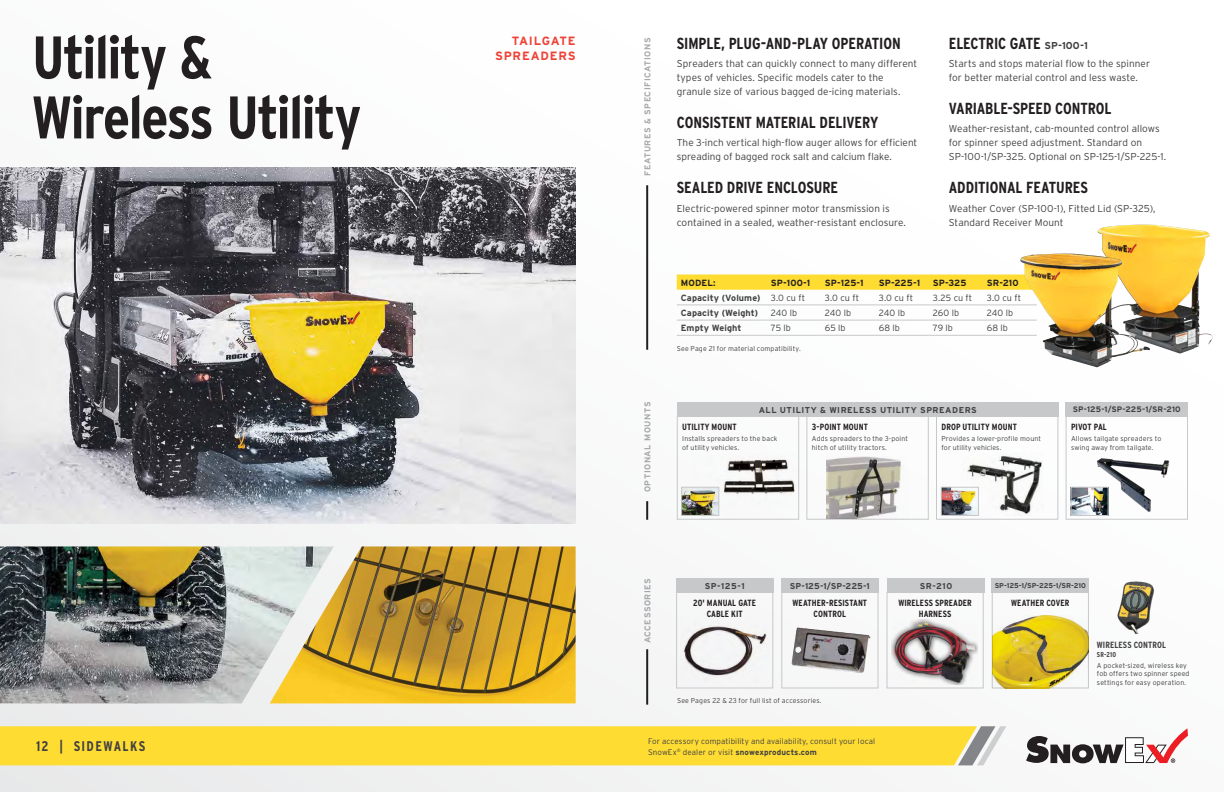
<style>
.page{position:relative;width:1224px;height:792px;background:#fff}
.page>*{position:absolute;margin:0;border:0;box-sizing:border-box;transform-origin:0 0}
.t1{font:700 60px/60px "Interstate Condensed";letter-spacing:-.03em;color:#231f20}
.t2{font:700 16px "Interstate Condensed";letter-spacing:-.005em;color:#231f20}
.t3{font:700 14px "Interstate Condensed";letter-spacing:.095em;color:#414042}
.t4{font:700 12px/14.4px "Interstate";letter-spacing:.06em;color:#ef4135;text-align:right}
.t5{font:300 10px/14px "Interstate";color:#414042}
.t6{font:700 9px/10.8px "Interstate Condensed";letter-spacing:.01em;color:#231f20;text-align:center}
.t7{font:300 9px "Interstate";letter-spacing:.005em;color:#414042}
.t8{font:700 9px "Interstate";letter-spacing:.01em;color:#414042}
.t9{font:700 9px "Interstate";letter-spacing:.005em;color:#231f20}
.t10{font:700 9px "Interstate Condensed";letter-spacing:.01em;color:#414042}
.t11{font:700 8.5px "Interstate";letter-spacing:.055em;color:#414042}
.t12{font:700 8.5px "Interstate";letter-spacing:.055em;color:#9d9fa2}
.t13{font:700 8.5px "Interstate";letter-spacing:.005em;color:#414042}
.t14{font:300 8px/11px "Interstate";letter-spacing:.015em;color:#414042}
.t15{font:700 8px "Interstate";letter-spacing:.01em;color:#414042}
.t16{font:300 7px/8.4px "Interstate";letter-spacing:.015em;color:#414042}
.t17{font:700 7px "Interstate";letter-spacing:-.01em;color:#414042}
.t18{font:700 7px "Interstate Condensed";color:#414042}
.s1{font-family:"Interstate";font-size:10px;color:#414042}
.s2{font-weight:300}
.s3{font-weight:700}
</style>
<div class="page">
<div style="left:992px;top:592px;width:97px;height:96px;border:1px solid #c7c8ca"></div>
<img style="left:334px;top:546px;width:242px;height:157px">
<img style="left:0;top:546px;width:334px;height:157px">
<hr style="left:646px;top:185px;width:2px;height:165px;background:#231f20">
<svg style="left:677px;top:274px;width:343px;height:16px"></svg>
<hr style="left:677px;top:305px;width:90px;height:1px;background:#c7c8ca">
<hr style="left:767px;top:305px;width:54px;height:1px;background:#c7c8ca">
<hr style="left:821px;top:305px;width:54px;height:1px;background:#c7c8ca">
<hr style="left:875px;top:305px;width:54px;height:1px;background:#c7c8ca">
<hr style="left:929px;top:305px;width:54px;height:1px;background:#c7c8ca">
<hr style="left:983px;top:305px;width:54px;height:1px;background:#c7c8ca">
<hr style="left:677px;top:320px;width:90px;height:1px;background:#c7c8ca">
<hr style="left:767px;top:320px;width:54px;height:1px;background:#c7c8ca">
<hr style="left:821px;top:320px;width:54px;height:1px;background:#c7c8ca">
<hr style="left:875px;top:320px;width:54px;height:1px;background:#c7c8ca">
<hr style="left:929px;top:320px;width:54px;height:1px;background:#c7c8ca">
<hr style="left:983px;top:320px;width:54px;height:1px;background:#c7c8ca">
<hr style="left:677px;top:335px;width:90px;height:1px;background:#c7c8ca">
<hr style="left:767px;top:335px;width:54px;height:1px;background:#c7c8ca">
<hr style="left:821px;top:335px;width:54px;height:1px;background:#c7c8ca">
<hr style="left:875px;top:335px;width:54px;height:1px;background:#c7c8ca">
<hr style="left:929px;top:335px;width:54px;height:1px;background:#c7c8ca">
<hr style="left:983px;top:335px;width:54px;height:1px;background:#c7c8ca">
<img style="left:0;top:167px;width:576px;height:356px">
<hr style="left:646px;top:649px;width:2px;height:56px;background:#231f20">
<div style="left:887px;top:592px;width:97px;height:96px;border:1px solid #c7c8ca"></div>
<img style="left:892px;top:619px;width:85px;height:65px">
<div style="left:676px;top:592px;width:97px;height:96px;border:1px solid #c7c8ca"></div>
<img style="left:680px;top:615px;width:89px;height:68px">
<div style="left:781px;top:592px;width:97px;height:96px;border:1px solid #c7c8ca"></div>
<img style="left:791px;top:627px;width:80px;height:47px">
<div style="left:676px;top:578px;width:97px;height:15px;background:#c7c8ca"></div>
<div style="left:992px;top:578px;width:97px;height:15px;background:#c7c8ca"></div>
<div style="left:781px;top:578px;width:97px;height:15px;background:#c7c8ca"></div>
<div style="left:887px;top:578px;width:98px;height:15px;background:#c7c8ca"></div>
<img style="left:1117px;top:581px;width:37px;height:52px">
<img style="left:993px;top:615px;width:95px;height:73px">
<img style="left:1097px;top:225px;width:115px;height:131px">
<img style="left:1020px;top:254px;width:102px;height:113px">
<svg style="left:646px;top:501px;width:2px;height:19px"></svg>
<div style="left:936px;top:416px;width:122px;height:104px;border:1px solid #c7c8ca"></div>
<div style="left:1066px;top:416px;width:122px;height:104px;border:1px solid #c7c8ca"></div>
<div style="left:677px;top:416px;width:122px;height:104px;border:1px solid #c7c8ca"></div>
<div style="left:806px;top:416px;width:123px;height:104px;border:1px solid #c7c8ca"></div>
<img style="left:962px;top:454px;width:80px;height:62px">
<img style="left:1071px;top:458px;width:99px;height:58px">
<img style="left:693px;top:457px;width:102px;height:59px">
<div style="left:811px;top:457px;width:113px;height:62px;background:#fff"></div>
<img style="left:827px;top:457px;width:82px;height:62px">
<div style="left:677px;top:402px;width:381px;height:15px;background:#c7c8ca"></div>
<div style="left:1066px;top:402px;width:122px;height:15px;background:#c7c8ca"></div>
<img style="left:683px;top:489px;width:34px;height:25px">
<div style="left:681px;top:487px;width:38px;height:29px;border:1px solid #c7c8ca"></div>
<img style="left:1073px;top:489px;width:33px;height:25px">
<div style="left:1071px;top:487px;width:37px;height:29px;border:1px solid #c7c8ca"></div>
<img style="left:943px;top:489px;width:34px;height:25px">
<div style="left:941px;top:487px;width:38px;height:29px;border:1px solid #c7c8ca"></div>
<div style="left:0;top:726px;width:1006px;height:39px;background:#ffdc32"></div>
<svg style="left:1026px;top:728px;width:162px;height:35px"></svg>
<h1 class="t1" style="left:32px;top:27px;width:331px">Utility &amp;<br>Wireless Utility</h1>
<p class="t4" style="left:495px;top:34px;width:82px">TAILGATE<br>SPREADERS</p>
<p class="t12" style="left:643px;top:176px;width:140px;rotate:-90deg">FEATURES &amp; SPECIFICATIONS</p>
<p class="t12" style="left:643px;top:492px;width:92px;rotate:-90deg">OPTIONAL MOUNTS</p>
<h2 class="t2" style="left:677px;top:34px;width:225px">SIMPLE, PLUG-AND-PLAY OPERATION</h2>
<p class="t5" style="left:677px;top:57px;width:242px">Spreaders that can quickly connect to many different types of vehicles. Specific models cater to the granule size of various bagged de-icing materials.</p>
<h2 class="t2" style="left:677px;top:113px;width:203px">CONSISTENT MATERIAL DELIVERY</h2>
<p class="t5" style="left:677px;top:136px;width:242px">The 3-inch vertical high-flow auger allows for efficient spreading of bagged rock salt and calcium flake.</p>
<h2 class="t2" style="left:677px;top:179px;width:163px">SEALED DRIVE ENCLOSURE</h2>
<p class="t5" style="left:677px;top:201px;width:231px">Electric-powered spinner motor transmission is contained in a sealed, weather-resistant enclosure.</p>
<h2 class="t2" style="left:949px;top:34px;width:141px">ELECTRIC GATE <span class="s1">SP-100-1</span></h2>
<p class="t5" style="left:949px;top:57px;width:203px">Starts and stops material flow to the spinner for better material control and less waste.</p>
<h2 class="t2" style="left:949px;top:99px;width:164px">VARIABLE-SPEED CONTROL</h2>
<p class="t5" style="left:949px;top:122px;width:219px">Weather-resistant, cab-mounted control allows for spinner speed adjustment. Standard on<br>SP-100-1/SP-325. Optional on SP-125-1/SP-225-1.</p>
<h2 class="t2" style="left:949px;top:179px;width:141px">ADDITIONAL FEATURES</h2>
<p class="t5" style="left:949px;top:201px;width:208px">Weather Cover (SP-100-1), Fitted Lid (SP-325),<br>Standard Receiver Mount</p>
<p class="t9" style="left:681px;top:278px;width:36px">MODEL:</p>
<p class="t9" style="left:771px;top:278px;width:41px">SP-100-1</p>
<p class="t9" style="left:825px;top:278px;width:40px">SP-125-1</p>
<p class="t9" style="left:879px;top:278px;width:43px">SP-225-1</p>
<p class="t9" style="left:933px;top:278px;width:35px">SP-325</p>
<p class="t9" style="left:987px;top:278px;width:33px">SR-210</p>
<p class="t8" style="left:681px;top:293px;width:126px">Capacity (Volume) <span class="s2">3.0 cu ft</span></p>
<p class="t7" style="left:825px;top:293px;width:36px">3.0 cu ft</p>
<p class="t7" style="left:879px;top:293px;width:36px">3.0 cu ft</p>
<p class="t7" style="left:933px;top:293px;width:41px">3.25 cu ft</p>
<p class="t7" style="left:987px;top:293px;width:36px">3.0 cu ft</p>
<p class="t8" style="left:681px;top:308px;width:79px">Capacity (Weight)</p>
<p class="t7" style="left:771px;top:308px;width:28px">240 lb</p>
<p class="t7" style="left:825px;top:308px;width:28px">240 lb</p>
<p class="t7" style="left:879px;top:308px;width:28px">240 lb</p>
<p class="t7" style="left:933px;top:308px;width:28px">260 lb</p>
<p class="t7" style="left:987px;top:308px;width:28px">240 lb</p>
<p class="t8" style="left:681px;top:323px;width:62px">Empty Weight</p>
<p class="t7" style="left:771px;top:323px;width:22px">75 lb</p>
<p class="t7" style="left:825px;top:323px;width:22px">65 lb</p>
<p class="t7" style="left:879px;top:323px;width:23px">68 lb</p>
<p class="t7" style="left:933px;top:323px;width:22px">79 lb</p>
<p class="t7" style="left:987px;top:323px;width:23px">68 lb</p>
<p class="t16" style="left:677px;top:344px;width:125px">See Page 21 for material compatibility.</p>
<p class="t11" style="left:759px;top:405px;width:219px">ALL UTILITY &amp; WIRELESS UTILITY SPREADERS</p>
<p class="t15" style="left:1073px;top:405px;width:109px">SP-125-1/SP-225-1/SR-210</p>
<p class="t6" style="left:682px;top:421px;width:56px">UTILITY MOUNT</p>
<p class="t16" style="left:682px;top:434px;width:97px">Installs spreaders to the back of utility vehicles.</p>
<p class="t6" style="left:812px;top:421px;width:58px">3-POINT MOUNT</p>
<p class="t16" style="left:812px;top:434px;width:98px">Adds spreaders to the 3-point hitch of utility tractors.</p>
<p class="t6" style="left:942px;top:421px;width:77px">DROP UTILITY MOUNT</p>
<p class="t16" style="left:942px;top:434px;width:101px">Provides a lower-profile mount for utility vehicles.</p>
<p class="t6" style="left:1071px;top:421px;width:37px">PIVOT PAL</p>
<p class="t16" style="left:1071px;top:434px;width:92px">Allows tailgate spreaders to swing away from tailgate.</p>
<p class="t12" style="left:643px;top:643px;width:67px;rotate:-90deg">ACCESSORIES</p>
<p class="t11" style="left:705px;top:581px;width:41px">SP-125-1</p>
<p class="t13" style="left:790px;top:581px;width:81px">SP-125-1/SP-225-1</p>
<p class="t11" style="left:920px;top:581px;width:34px">SR-210</p>
<p class="t17" style="left:995px;top:582px;width:93px">SP-125-1/SP-225-1/SR-210</p>
<p class="t6" style="left:693px;top:597px;width:64px">20' MANUAL GATE<br>CABLE KIT</p>
<p class="t6" style="left:793px;top:597px;width:76px">WEATHER-RESISTANT<br>CONTROL</p>
<p class="t6" style="left:898px;top:597px;width:75px">WIRELESS SPREADER<br>HARNESS</p>
<p class="t16" style="left:677px;top:697px;width:146px">See Pages 22 &amp; 23 for full list of accessories.</p>
<p class="t6" style="left:1011px;top:597px;width:60px">WEATHER COVER</p>
<p class="t10" style="left:1097px;top:640px;width:71px">WIRELESS CONTROL</p>
<p class="t18" style="left:1097px;top:650px;width:21px">SR-210</p>
<p class="t16" style="left:1097px;top:661px;width:94px">A pocket-sized, wireless key fob offers two spinner speed settings for easy operation.</p>
<h3 class="t3" style="left:36px;top:739px;width:111px">12 | SIDEWALKS</h3>
<p class="t14" style="left:648px;top:735px;width:229px">For accessory compatibility and availability, consult your local<br>SnowEx<sup>®</sup> dealer or visit <span class="s3">snowexproducts.com</span></p>
</div>
